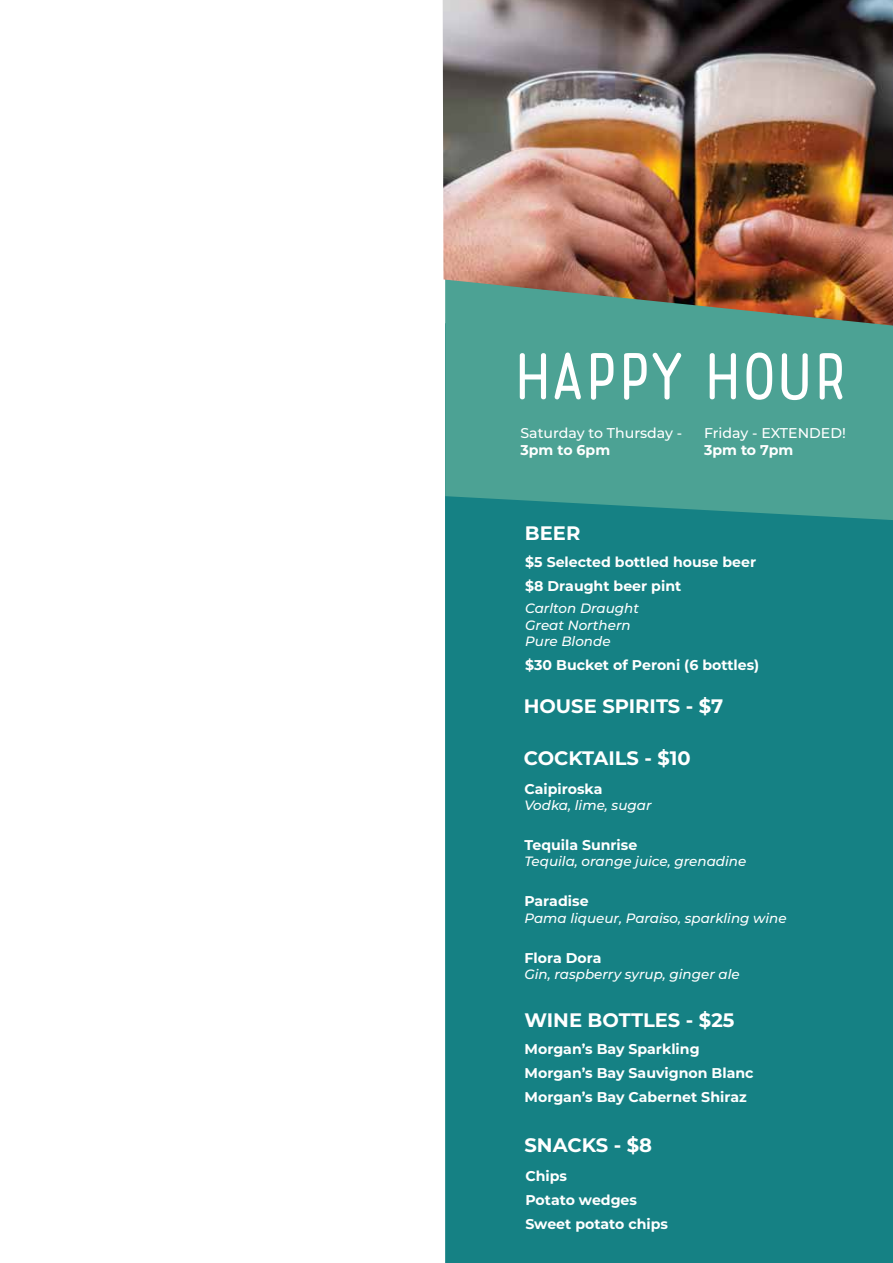
<style>
.page{position:relative;width:893px;height:1263px;background:#fff}
.page>*{position:absolute;margin:0;border:0;box-sizing:border-box;transform-origin:0 0}
.t1{font:66.15px "Rolade Free";color:#fff}
.t2{font:700 19.5px "Montserrat";color:#fff}
.t3{font:700 14.1px/24px "Montserrat";color:#fff}
.t4{font:500 14.1px "Montserrat";color:#fff}
.t5{font:italic 500 13.5px/16.2px "Montserrat";color:#fff}
</style>
<div class="page">
<div style="left:445px;top:520px;width:448px;height:743px;background:#158184"></div>
<svg style="left:445px;top:326px;width:448px;height:194px;background:#489f92"></svg>
<img style="left:443px;top:0;width:450px;height:326px">
<h1 class="t1" style="left:513px;top:351px;width:335px">HAPPY HOUR</h1>
<p class="t4" style="left:520px;top:424px;width:163px">Saturday to Thursday -</p>
<p class="t3" style="left:520px;top:438px;width:91px">3pm to 6pm</p>
<p class="t4" style="left:704px;top:424px;width:143px">Friday - EXTENDED!</p>
<p class="t3" style="left:704px;top:438px;width:91px">3pm to 7pm</p>
<h2 class="t2" style="left:525px;top:519px;width:57px">BEER</h2>
<p class="t3" style="left:525px;top:550px;width:232px">$5 Selected bottled house beer $8 Draught beer pint</p>
<p class="t5" style="left:525px;top:600px;width:115px">Carlton Draught<br>Great Northern<br>Pure Blonde</p>
<p class="t3" style="left:525px;top:652px;width:236px">$30 Bucket of Peroni (6 bottles)</p>
<h2 class="t2" style="left:524px;top:692px;width:201px">HOUSE SPIRITS - $7</h2>
<h2 class="t2" style="left:524px;top:743px;width:168px">COCKTAILS - $10</h2>
<p class="t3" style="left:524px;top:776px;width:80px">Caipiroska</p>
<p class="t5" style="left:524px;top:796px;width:129px">Vodka, lime, sugar</p>
<p class="t3" style="left:524px;top:832px;width:114px">Tequila Sunrise</p>
<p class="t5" style="left:524px;top:853px;width:223px">Tequila, orange juice, grenadine</p>
<p class="t3" style="left:524px;top:889px;width:66px">Paradise</p>
<p class="t5" style="left:524px;top:909px;width:264px">Pama liqueur, Paraiso, sparkling wine</p>
<p class="t3" style="left:524px;top:945px;width:78px">Flora Dora</p>
<p class="t5" style="left:524px;top:965px;width:217px">Gin, raspberry syrup, ginger ale</p>
<h2 class="t2" style="left:524px;top:1006px;width:212px">WINE BOTTLES - $25</h2>
<p class="t3" style="left:525px;top:1037px;width:231px">Morgan’s Bay Sparkling<br>Morgan’s Bay Sauvignon Blanc<br>Morgan’s Bay Cabernet Shiraz</p>
<h2 class="t2" style="left:524px;top:1131px;width:129px">SNACKS - $8</h2>
<p class="t3" style="left:525px;top:1164px;width:144px">Chips<br>Potato wedges<br>Sweet potato chips</p>
</div>
